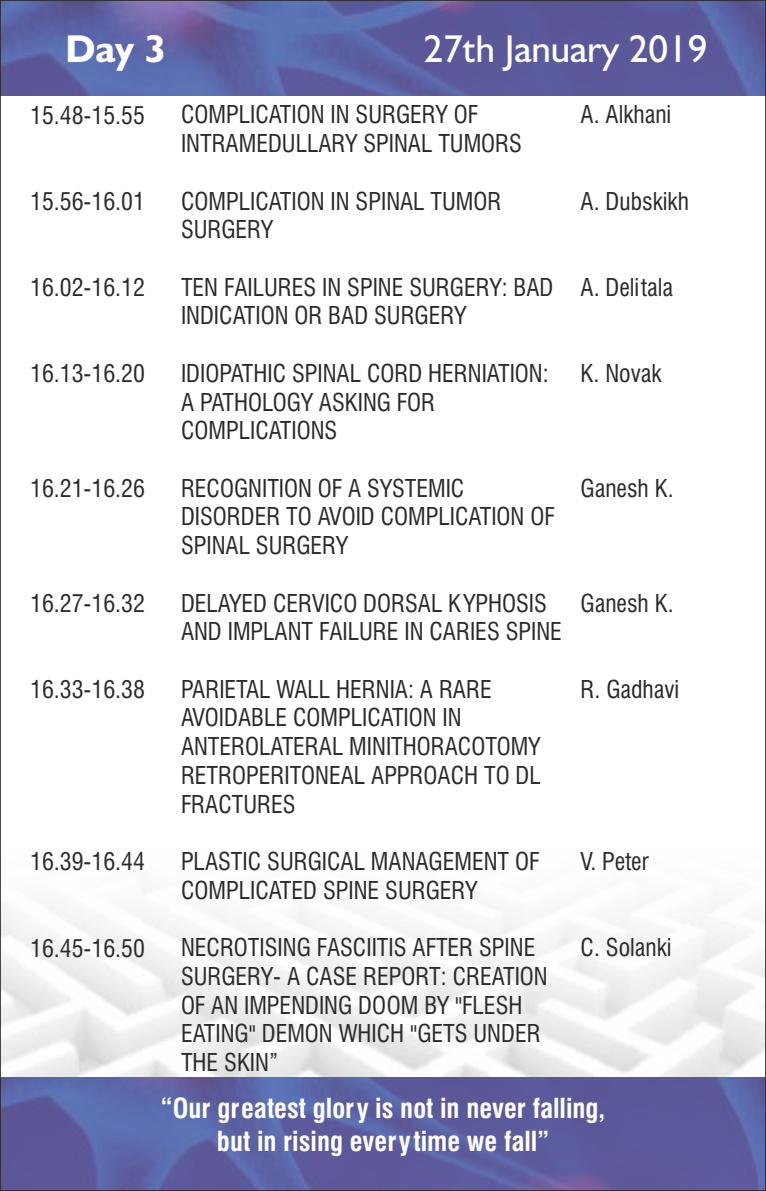
<style>
.page{position:relative;width:766px;height:1191px;background:#fff}
.page>*{position:absolute;margin:0;border:0;box-sizing:border-box;transform-origin:0 0}
.t1{font:39px "Humanist 521 BT";color:#fefefe}
.t2{font:700 39px "Humanist 521 BT";color:#fefefe}
.t3{font:700 condensed 27px/32.4px "Halvett";color:#fefefe;text-align:center}
.t4{font:24px/28.8px "Halvett Condensed";color:#2b2a29}
</style>
<div class="page">
<img style="left:3px;top:3px;width:759px;height:93px">
<img style="left:3px;top:1077px;width:759px;height:111px">
<h1 class="t2" style="left:65px;top:32px;width:102px">Day 3</h1>
<h1 class="t1" style="left:423px;top:32px;width:285px">27th January 2019</h1>
<p class="t4" style="left:30px;top:101px;width:116px">15.48-15.55</p>
<p class="t4" style="left:181px;top:100px;width:342px">COMPLICATION IN SURGERY OF<br>INTRAMEDULLARY SPINAL TUMORS</p>
<p class="t4" style="left:181px;top:186px;width:322px">COMPLICATION IN SPINAL TUMOR<br>SURGERY</p>
<p class="t4" style="left:181px;top:273px;width:374px">TEN FAILURES IN SPINE SURGERY: BAD<br>INDICATION OR BAD SURGERY</p>
<p class="t4" style="left:181px;top:359px;width:369px">IDIOPATHIC SPINAL CORD HERNIATION:<br>A PATHOLOGY ASKING FOR<br>COMPLICATIONS</p>
<p class="t4" style="left:181px;top:473px;width:375px">RECOGNITION OF A SYSTEMIC<br>DISORDER TO AVOID COMPLICATION OF<br>SPINAL SURGERY</p>
<p class="t4" style="left:181px;top:588px;width:382px">DELAYED CERVICO DORSAL KYPHOSIS<br>AND IMPLANT FAILURE IN CARIES SPINE</p>
<p class="t4" style="left:181px;top:674px;width:361px">PARIETAL WALL HERNIA: A RARE<br>AVOIDABLE COMPLICATION IN<br>ANTEROLATERAL MINITHORACOTOMY<br>RETROPERITONEAL APPROACH TO DL<br>FRACTURES</p>
<p class="t4" style="left:181px;top:847px;width:360px">PLASTIC SURGICAL MANAGEMENT OF<br>COMPLICATED SPINE SURGERY</p>
<p class="t4" style="left:181px;top:933px;width:368px">NECROTISING FASCIITIS AFTER SPINE<br>SURGERY- A CASE REPORT: CREATION<br>OF AN IMPENDING DOOM BY "FLESH<br>EATING" DEMON WHICH "GETS UNDER<br>THE SKIN”</p>
<p class="t4" style="left:580px;top:100px;width:92px">A. Alkhani</p>
<p class="t4" style="left:580px;top:186px;width:110px">A. Dubskikh</p>
<p class="t4" style="left:30px;top:187px;width:116px">15.56-16.01</p>
<p class="t4" style="left:580px;top:273px;width:94px">A. Delitala</p>
<p class="t4" style="left:30px;top:273px;width:116px">16.02-16.12</p>
<p class="t4" style="left:580px;top:359px;width:83px">K. Novak</p>
<p class="t4" style="left:30px;top:359px;width:116px">16.13-16.20</p>
<p class="t4" style="left:580px;top:473px;width:95px">Ganesh K.</p>
<p class="t4" style="left:30px;top:474px;width:116px">16.21-16.26</p>
<p class="t4" style="left:580px;top:588px;width:95px">Ganesh K.</p>
<p class="t4" style="left:30px;top:589px;width:116px">16.27-16.32</p>
<p class="t4" style="left:580px;top:674px;width:100px">R. Gadhavi</p>
<p class="t4" style="left:30px;top:675px;width:116px">16.33-16.38</p>
<p class="t4" style="left:580px;top:847px;width:70px">V. Peter</p>
<p class="t4" style="left:30px;top:847px;width:116px">16.39-16.44</p>
<p class="t4" style="left:580px;top:933px;width:93px">C. Solanki</p>
<p class="t4" style="left:30px;top:933px;width:116px">16.45-16.50</p>
<p class="t3" style="left:161px;top:1092px;width:445px">“Our greatest glory is not in never falling, but in rising everytime we fall”</p>
</div>
